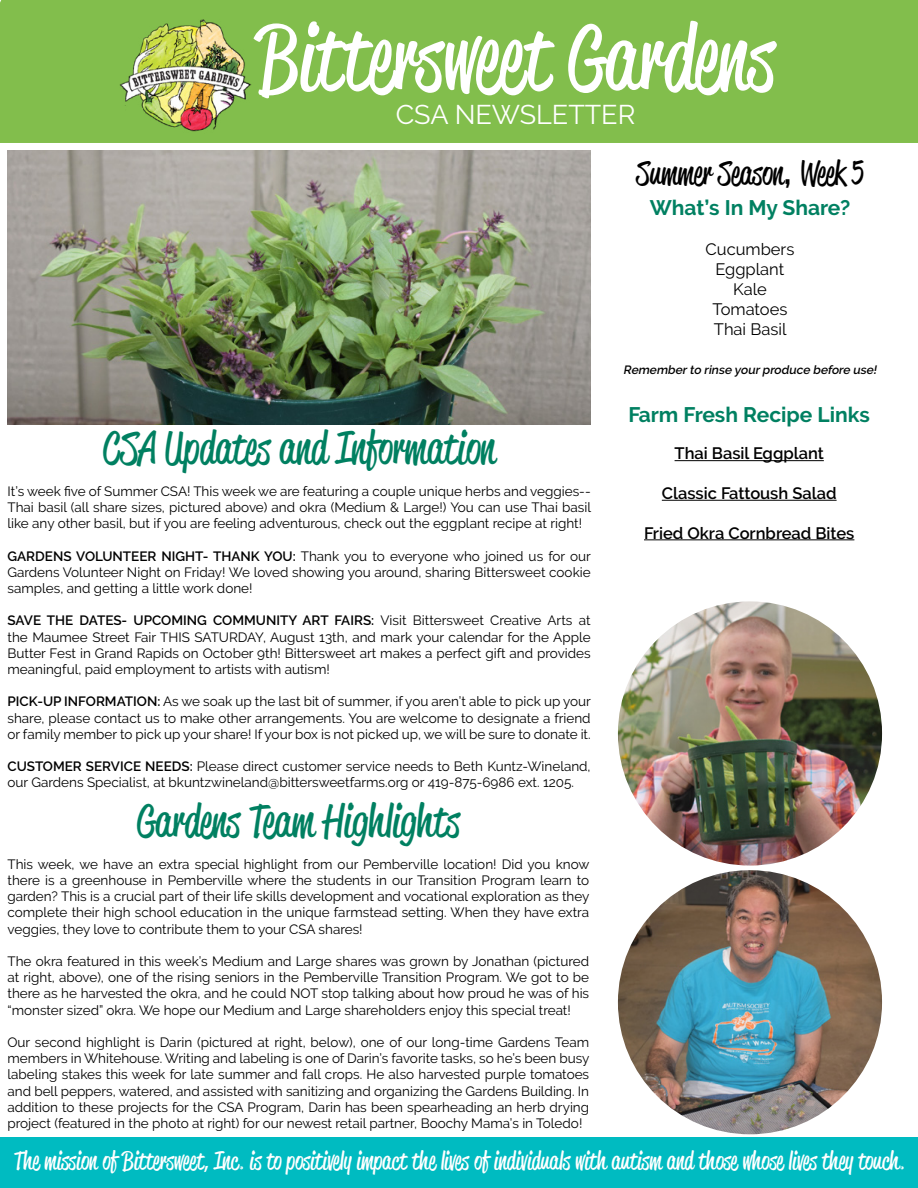
<style>
.page{position:relative;width:918px;height:1188px;background:#fff}
.page>*{position:absolute;margin:0;border:0;box-sizing:border-box;transform-origin:0 0}
.t1{font:90px "Reklame Script Regular DEMO";color:#fff}
.t2{font:45px "Reklame Script Regular DEMO";color:#008061}
.t3{font:33px "Reklame Script Regular DEMO";color:#000}
.t4{font:27px "Raleway";color:#fff}
.t5{font:25.05px "Reklame Script Regular DEMO";color:#fff}
.t6{font:700 21px "Raleway";color:#008061}
.t7{font:600 16.5px "Raleway";color:#000}
.t8{font:16.5px/19.8px "Raleway";color:#000;text-align:center}
.t9{font:13.5px/16.2px "Raleway";color:#000;text-align:justify}
.t10{font:italic 600 12px "Raleway";color:#000}
.s1{font-family:"Raleway";font-weight:700}
.s2{font-weight:600}
.s3{font-family:"Myriad Pro"}
.s4{font-family:"Imprint MT Shadow"}
</style>
<div class="page">
<div style="left:0;top:0;width:918px;height:143px;background:#82be4c"></div>
<img style="left:114px;top:8px;width:145px;height:135px">
<img style="left:8px;top:150px;width:583px;height:275px">
<div style="left:0;top:1137px;width:918px;height:51px;background:#00bbc1"></div>
<img style="left:618px;top:601px;width:264px;height:265px;border-radius:132px">
<img style="left:618px;top:870px;width:264px;height:264px;border-radius:132px">
<hr style="left:675px;top:460px;width:149px;height:1px;background:#000">
<hr style="left:662px;top:500px;width:175px;height:1px;background:#000">
<hr style="left:644px;top:539px;width:210px;height:1px;background:#000">
<h1 class="t1" style="left:257px;top:20px;width:519px">Bittersweet Gardens</h1>
<h3 class="t4" style="left:396px;top:99px;width:241px">CSA NEWSLETTER</h3>
<h3 class="t3" style="left:637px;top:159px;width:228px">Summer Season<span class="s1">,</span> Week 5</h3>
<h3 class="t6" style="left:650px;top:196px;width:202px">What’s In My Share?</h3>
<p class="t8" style="left:706px;top:240px;width:90px">Cucumbers<br>Eggplant<br>Kale<br>Tomatoes<br>Thai Basil</p>
<h2 class="t2" style="left:103px;top:429px;width:394px">CSA Updates and Information</h2>
<p class="t9" style="left:8px;top:483px;width:585px">It’s week five of Summer CSA! This week we are featuring a couple unique herbs and veggies-- Thai basil (all share sizes, pictured above) and okra (Medium &amp; Large!) You can use Thai basil like any other basil, but if you are feeling adventurous, check out the eggplant recipe at right!</p>
<p class="t9" style="left:8px;top:548px;width:585px"><span class="s2">GARDENS VOLUNTEER NIGHT- THANK YOU:</span> Thank you to everyone who joined us for our Gardens Volunteer Night on Friday! We loved showing you around, sharing Bittersweet cookie samples, and getting a little work done!</p>
<p class="t9" style="left:8px;top:612px;width:585px"><span class="s2">SAVE THE DATES- UPCOMING COMMUNITY ART FAIRS:</span> Visit Bittersweet Creative Arts at the Maumee Street Fair THIS SATURDAY, August 13th, and mark your calendar for the Apple Butter Fest in Grand Rapids on October 9th! Bittersweet art makes a perfect gift and provides meaningful, paid employment to artists with autism!</p>
<p class="t9" style="left:8px;top:693px;width:585px"><span class="s2">PICK-UP INFORMATION:</span> As we soak up the last bit of summer, if you aren’t able to pick up your share, please contact us to make other arrangements. You are welcome to designate a friend or family member to pick up your share! If your box is not picked up, we will be sure to donate it.</p>
<p class="t9" style="left:8px;top:758px;width:585px"><span class="s2">CUSTOMER SERVICE NEEDS:</span> Please direct customer service needs to Beth Kuntz-Wineland, our Gardens Specialist, at bkuntzwineland@bittersweetfarms.org or 419-875-6986 ext. 1205.</p>
<p class="t10" style="left:623px;top:363px;width:257px">Rememberto rinse yourproduce before use!</p>
<h3 class="t6" style="left:629px;top:402px;width:243px">Farm Fresh Recipe Links</h3>
<p class="t7" style="left:675px;top:444px;width:151px">Thai Basil Eggplant</p>
<p class="t7" style="left:662px;top:484px;width:176px">Classic Fattoush Salad</p>
<p class="t7" style="left:644px;top:523px;width:212px">Fried Okra Cornbread Bites</p>
<h2 class="t2" style="left:137px;top:802px;width:324px">Gardens Team Highlights</h2>
<p class="t9" style="left:8px;top:856px;width:584px">This week, we have an extra special highlight from our Pemberville location! Did you know there is a greenhouse in Pemberville where the students in our Transition Program learn to garden? This is a crucial part of their life skills development and vocational exploration as they complete their high school education in the unique farmstead setting. When they have extra veggies, they love to contribute them to your CSA shares!</p>
<p class="t9" style="left:8px;top:953px;width:583px">The okra featured in this week’s Medium and Large shares was grown by Jonathan (pictured at right, above), one of the rising seniors in the Pemberville Transition Program. We got to be there as he harvested the okra, and he could NOT stop talking about how proud he was of his “monster sized” okra. We hope our Medium and Large shareholders enjoy this special treat!</p>
<p class="t9" style="left:8px;top:1034px;width:584px">Our second highlight is Darin (pictured at right, below), one of our long-time Gardens Team members in Whitehouse. Writing and labeling is one of Darin’s favorite tasks, so he’s been busy labeling stakes this week for late summer and fall crops. He also harvested purple tomatoes and bell peppers, watered, and assisted with sanitizing and organizing the Gardens Building. In addition to these projects for the CSA Program, Darin has been spearheading an herb drying project (featured in the photo at right) for our newest retail partner, Boochy Mama’s in Toledo!</p>
<h3 class="t5" style="left:14px;top:1150px;width:893px">The mission of Bittersweet<span class="s3">,</span> Inc<span class="s4">.</span> is to positively impact the lives of individuals with autism and those whose lives they touch<span class="s4">.</span></h3>
</div>
